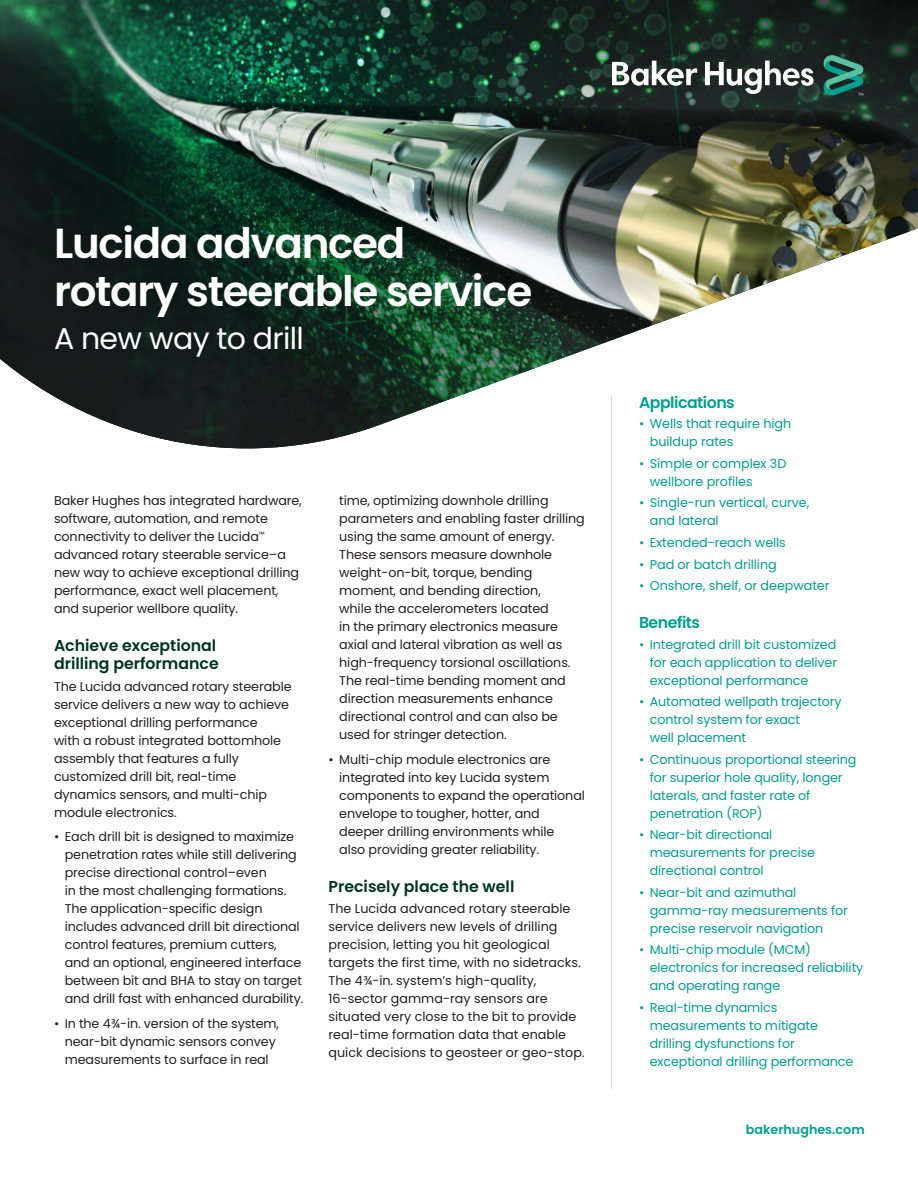
<style>
.page{position:relative;width:918px;height:1188px;background:#fff}
.page>*{position:absolute;margin:0;border:0;box-sizing:border-box;transform-origin:0 0}
._28pt-headline-OFS{font:600 42px/48px "Poppins";letter-spacing:-.03em;color:#fff}
._20pt-subhead-OFS{font:30px "Poppins";letter-spacing:-.02em;color:#fff}
._10_5pt-body_subhead{font:600 15.75px/18px "Poppins";color:#003323}
._10_5pt-Sidebar-head{font:600 15.75px "Poppins";letter-spacing:-.03em;color:#00a08f}
._8_5pt-body_text-OFS{font:12.75px/18px "Poppins";letter-spacing:-.01em;color:#231f20}
.t1{font:12.75px/18px "Poppins";letter-spacing:-.01em;color:#00a08f}
.t2{font:600 12.75px "Poppins";color:#00a08f}
</style>
<div class="page">
<img style="left:0;top:0;width:918px;height:449px">
<svg style="left:612px;top:54px;width:252px;height:43px"></svg>
<hr style="left:611px;top:396px;width:1px;height:693px;background:#d9dadc">
<p class="_28pt-headline-OFS" style="left:54px;top:220px;width:480px">Lucida advanced rotary steerable service</p>
<p class="_20pt-subhead-OFS" style="left:54px;top:321px;width:251px">A new way to drill</p>
<p class="_8_5pt-body_text-OFS" style="left:54px;top:491px;width:249px">Baker Hughes has integrated hardware, software, automation, and remote connectivity to deliver the Lucida<sup>™ </sup>advanced rotary steerable service–a new way to achieve exceptional drilling performance, exact well placement, and superior wellbore quality.</p>
<p class="_10_5pt-body_subhead" style="left:54px;top:637px;width:166px">Achieve exceptional drilling performance</p>
<p class="_8_5pt-body_text-OFS" style="left:54px;top:677px;width:239px">The Lucida advanced rotary steerable service delivers a new way to achieve exceptional drilling performance<br>with a robust integrated bottomhole assembly that features a fully customized drill bit, real-time dynamics sensors, and multi-chip module electronics.</p>
<p class="_8_5pt-body_text-OFS" style="left:65px;top:828px;width:240px;text-indent:-11px">• Each drill bit is designed to maximize penetration rates while still delivering precise directional control–even<br>in the most challenging formations.<br>The application-specific design includes advanced drill bit directional control features, premium cutters, and an optional, engineered interface between bit and BHA to stay on target and drill fast with enhanced durability.</p>
<p class="_8_5pt-body_text-OFS" style="left:54px;top:1015px;width:227px;text-align:center">• In the 4¾-in. version of the system, near-bit dynamic sensors convey measurements to surface in real</p>
<p class="_8_5pt-body_text-OFS" style="left:339px;top:491px;width:247px">time, optimizing downhole drilling parameters and enabling faster drilling using the same amount of energy.<br>These sensors measure downhole weight-on-bit, torque, bending moment, and bending direction,<br>while the accelerometers located<br>in the primary electronics measure axial and lateral vibration as well as high-frequency torsional oscillations.<br>The real-time bending moment and direction measurements enhance directional control and can also be used for stringer detection.</p>
<p class="_8_5pt-body_text-OFS" style="left:339px;top:750px;width:247px;text-indent:-11px">• Multi-chip module electronics are integrated into key Lucida system components to expand the operational envelope to tougher, hotter, and deeper drilling environments while<br>also providing greater reliability.</p>
<p class="_10_5pt-body_subhead" style="left:328px;top:877px;width:187px">Precisely place the well</p>
<p class="_8_5pt-body_text-OFS" style="left:328px;top:900px;width:258px">The Lucida advanced rotary steerable service delivers new levels of drilling precision, letting you hit geological targets the first time, with no sidetracks.<br>The 4¾-in. system’s high-quality, 16-sector gamma-ray sensors are situated very close to the bit to provide real-time formation data that enable quick decisions to geosteer or geo-stop.</p>
<p class="_10_5pt-Sidebar-head" style="left:639px;top:393px;width:97px">Applications</p>
<p class="t1" style="left:650px;top:415px;width:143px;text-indent:-11px">• Wells that require high buildup rates</p>
<p class="t1" style="left:650px;top:455px;width:138px;text-indent:-11px">• Simple or complex 3D wellbore profiles</p>
<p class="t1" style="left:650px;top:494px;width:161px;text-indent:-11px">• Single-run vertical, curve, and lateral</p>
<p class="t1" style="left:639px;top:534px;width:148px">• Extended-reach wells</p>
<p class="t1" style="left:639px;top:555px;width:139px">• Pad or batch drilling</p>
<p class="t1" style="left:639px;top:577px;width:192px">• Onshore, shelf, or deepwater</p>
<p class="_10_5pt-Sidebar-head" style="left:639px;top:614px;width:63px">Benefits</p>
<p class="t1" style="left:650px;top:635px;width:189px;text-align:justify;text-indent:-11px">• Integrated drill bit customized for each application to deliver exceptional performance</p>
<p class="t1" style="left:650px;top:693px;width:193px;text-indent:-11px">• Automated wellpath trajectory control system for exact<br>well placement</p>
<p class="t1" style="left:650px;top:750px;width:208px;text-indent:-11px">• Continuous proportional steering for superior hole quality, longer laterals, and faster rate of penetration (ROP)</p>
<p class="t1" style="left:650px;top:826px;width:167px;text-indent:-11px">• Near-bit directional measurements for precise directional control</p>
<p class="t1" style="left:650px;top:883px;width:200px;text-indent:-11px">• Near-bit and azimuthal gamma-ray measurements for precise reservoir navigation</p>
<p class="t1" style="left:650px;top:941px;width:215px;text-indent:-11px">• Multi-chip module (MCM) electronics for increased reliability and operating range</p>
<p class="t1" style="left:650px;top:998px;width:205px;text-indent:-11px">• Real-time dynamics measurements to mitigate drilling dysfunctions for exceptional drilling performance</p>
<p class="t2" style="left:746px;top:1122px;width:120px">bakerhughes.com</p>
</div>
